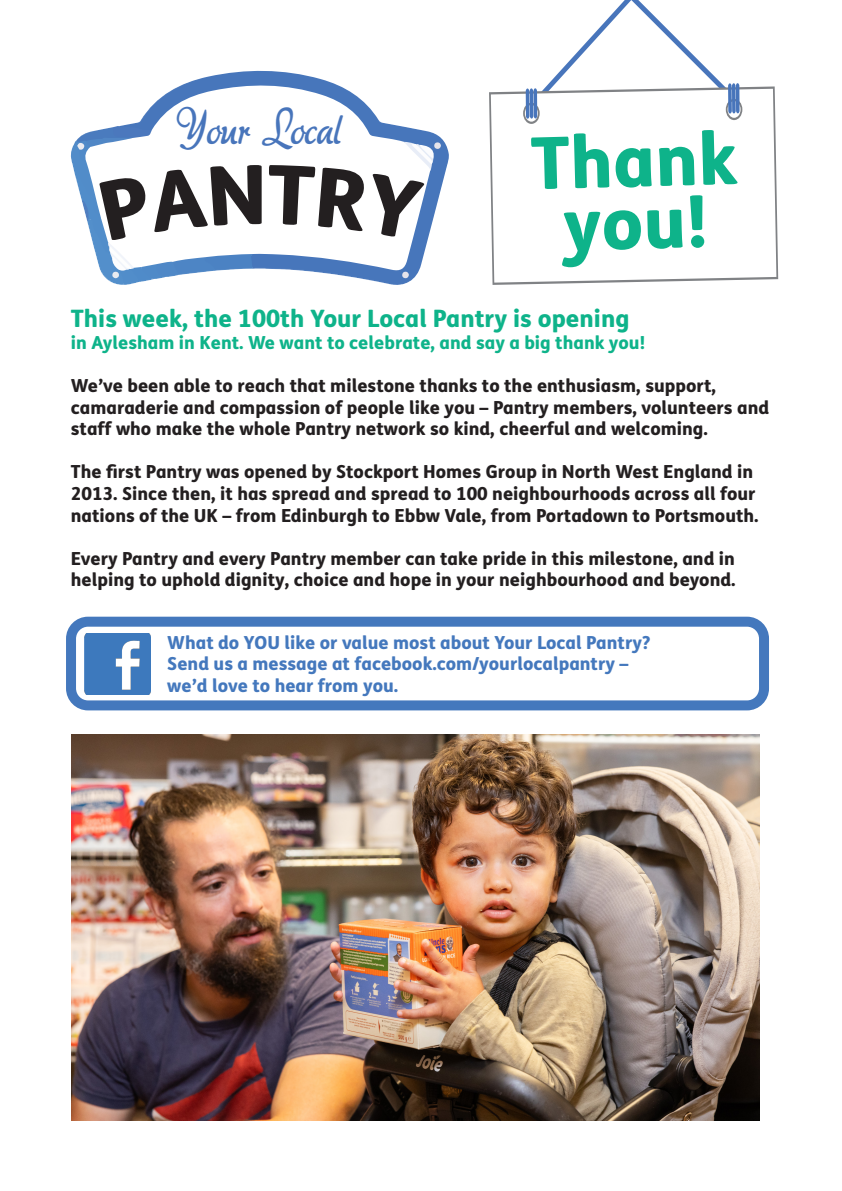
<style>
.page{position:relative;width:842px;height:1191px;background:#fff}
.page>*{position:absolute;margin:0;border:0;box-sizing:border-box;transform-origin:0 0}
.Page_heading{font:800 72px/61.9px "FS Me";color:#0eb38a;text-align:center}
.t1{font:44.3px "aka Dora";color:#4875bb;scale:.93 1}
.Subhead_1{font:800 24px "FS Me";color:#0eb38a}
.Subhead_1-2{font:800 18px/21.6px "FS Me";color:#231f20}
.Subhead_1-3{font:800 18px/21.6px "FS Me";color:#4478bd}
.Subhead_1-4{font:800 18px "FS Me";color:#0eb38a}
</style>
<div class="page">
<svg style="left:187px;top:71px;width:262px;height:214px"></svg>
<svg style="left:120px;top:83px;width:311px;height:188px"></svg>
<div style="left:402px;top:272px;width:7px;height:6px;background:#e6e4eb;border-radius:50%"></div>
<div style="left:434px;top:142px;width:7px;height:7px;background:#e6e4ea;border-radius:50%"></div>
<svg style="left:71px;top:126px;width:191px;height:159px"></svg>
<svg style="left:269px;top:165px;width:95px;height:66px"></svg>
<svg style="left:372px;top:142px;width:63px;height:95px"></svg>
<svg style="left:489px;top:86px;width:289px;height:199px"></svg>
<svg style="left:526px;top:0;width:213px;height:119px"></svg>
<img style="left:71px;top:734px;width:688px;height:386px">
<div style="left:66px;top:616px;width:703px;height:94px;border:10px solid #4478bd;border-radius:17px"></div>
<img style="left:85px;top:633px;width:65px;height:61px">
<h2 class="t1" style="left:176px;top:104px;width:180px">Your Local</h2>
<p class="Page_heading" style="left:530px;top:128px;width:208px;rotate:-1deg">Thank you!</p>
<p class="Subhead_1" style="left:71px;top:299px;width:560px">This week, the 100th Your Local Pantry is opening</p>
<p class="Subhead_1-4" style="left:71px;top:328px;width:576px">in Aylesham in Kent. We want to celebrate, and say a big thank you!</p>
<p class="Subhead_1-2" style="left:71px;top:374px;width:700px">We’ve been able to reach that milestone thanks to the enthusiasm, support, camaraderie and compassion of people like you – Pantry members, volunteers and staff who make the whole Pantry network so kind, cheerful and welcoming.</p>
<p class="Subhead_1-2" style="left:71px;top:460px;width:689px">The first Pantry was opened by Stockport Homes Group in North West England in<br>2013. Since then, it has spread and spread to 100 neighbourhoods across all four nations of the UK – from Edinburgh to Ebbw Vale, from Portadown to Portsmouth.</p>
<p class="Subhead_1-2" style="left:71px;top:546px;width:666px">Every Pantry and every Pantry member can take pride in this milestone, and in helping to uphold dignity, choice and hope in your neighbourhood and beyond.</p>
<p class="Subhead_1-3" style="left:167px;top:630px;width:485px">What do YOU like or value most about Your Local Pantry?<br>Send us a message at facebook.com/yourlocalpantry – we’d love to hear from you.</p>
</div>
